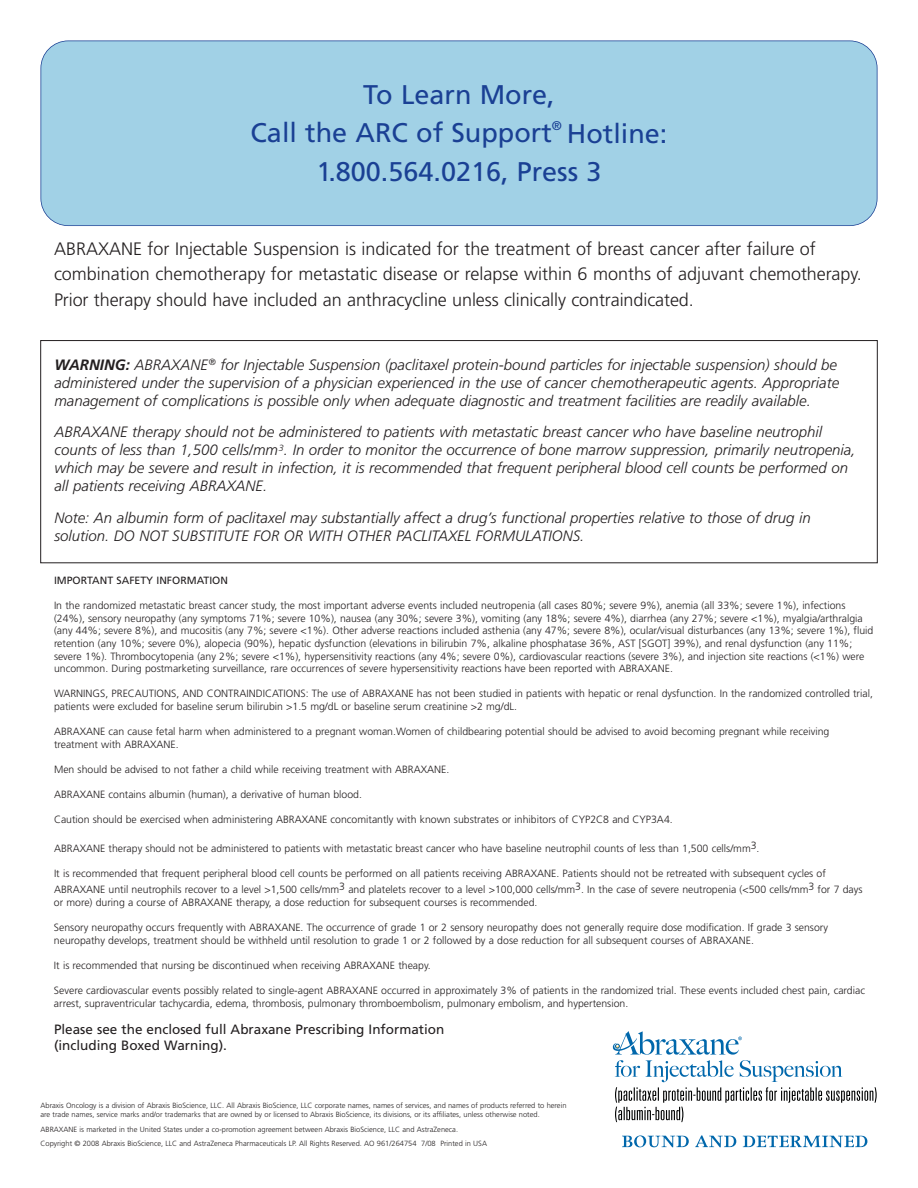
<style>
.page{position:relative;width:918px;height:1188px;background:#fff}
.page>*{position:absolute;margin:0;border:0;box-sizing:border-box;transform-origin:0 0}
.t1{font:27px/39px "Frutiger LT Std";color:#1a4094;text-align:right}
.t2{font:300 18px/25.5px "Frutiger LT Std";color:#231f20}
.t3{font:italic 300 15px/18px "Frutiger LT Std";color:#231f20}
.t4{font:13.5px/16.2px "Frutiger LT Std";color:#231f20}
.t5{font:12.6px "Frutiger LT Std";color:#1a4094}
.t6{font:300 10.5px/12.6px "Frutiger LT Std";color:#231f20}
.t7{font:10.5px "Frutiger LT Std";color:#231f20}
.t8{font:300 7.5px/9px "Frutiger LT Std";color:#231f20}
.s1{font-weight:700}
</style>
<div class="page">
<div style="left:40px;top:340px;width:838px;height:223px;border:1px solid #231f20"></div>
<div style="left:41px;top:41px;width:836px;height:185px;background:#a1d1e6;border-radius:27px"></div>
<div style="left:40px;top:40px;width:838px;height:186px;border:2px solid #1a4094;border-radius:28px"></div>
<svg style="left:613px;top:1031px;width:264px;height:91px"></svg>
<svg style="left:622px;top:1135px;width:67px;height:12px"></svg>
<svg style="left:695px;top:1135px;width:41px;height:12px"></svg>
<svg style="left:743px;top:1136px;width:124px;height:11px"></svg>
<h1 class="t1" style="left:250px;top:76px;width:306px">To Learn More,<br>Call the ARC of Support</h1>
<p class="t5" style="left:552px;top:120px;width:12px">®</p>
<h1 class="t1" style="left:316px;top:115px;width:353px;text-align:left;text-indent:251px">Hotline:<br>1.800.564.0216, Press 3</h1>
<p class="t2" style="left:54px;top:237px;width:809px">ABRAXANE for Injectable Suspension is indicated for the treatment of breast cancer after failure of combination chemotherapy for metastatic disease or relapse within 6 months of adjuvant chemotherapy.<br>Prior therapy should have included an anthracycline unless clinically contraindicated.</p>
<p class="t3" style="left:54px;top:357px;width:786px"><span class="s1">WARNING:</span> ABRAXANE<sup>®</sup> for Injectable Suspension (paclitaxel protein-bound particles for injectable suspension) should be administered under the supervision of a physician experienced in the use of cancer chemotherapeutic agents. Appropriate management of complications is possible only when adequate diagnostic and treatment facilities are readily available.</p>
<p class="t3" style="left:54px;top:424px;width:803px">ABRAXANE therapy should not be administered to patients with metastatic breast cancer who have baseline neutrophil counts of less than 1,500 cells/mm<sup>3</sup>. In order to monitor the occurrence of bone marrow suppression, primarily neutropenia, which may be severe and result in infection, it is recommended that frequent peripheral blood cell counts be performed on all patients receiving ABRAXANE.</p>
<h3 class="t3" style="left:54px;top:510px;width:758px">Note: An albumin form of paclitaxel may substantially affect a drug’s functional properties relative to those of drug in solution. DO NOT SUBSTITUTE FOR OR WITH OTHER PACLITAXEL FORMULATIONS.</h3>
<p class="t7" style="left:54px;top:575px;width:176px">IMPORTANT SAFETY INFORMATION</p>
<p class="t6" style="left:54px;top:600px;width:821px">In the randomized metastatic breast cancer study, the most important adverse events included neutropenia (all cases 80%; severe 9%), anemia (all 33%; severe 1%), infections (24%), sensory neuropathy (any symptoms 71%; severe 10%), nausea (any 30%; severe 3%), vomiting (any 18%; severe 4%), diarrhea (any 27%; severe &lt;1%), myalgia/arthralgia (any 44%; severe 8%), and mucositis (any 7%; severe &lt;1%). Other adverse reactions included asthenia (any 47%; severe 8%), ocular/visual disturbances (any 13%; severe 1%), fluid retention (any 10%; severe 0%), alopecia (90%), hepatic dysfunction (elevations in bilirubin 7%, alkaline phosphatase 36%, AST [SGOT] 39%), and renal dysfunction (any 11%; severe 1%). Thrombocytopenia (any 2%; severe &lt;1%), hypersensitivity reactions (any 4%; severe 0%), cardiovascular reactions (severe 3%), and injection site reactions (&lt;1%) were uncommon. During postmarketing surveillance, rare occurrences of severe hypersensitivity reactions have been reported with ABRAXANE.</p>
<p class="t6" style="left:54px;top:688px;width:820px">WARNINGS, PRECAUTIONS, AND CONTRAINDICATIONS: The use of ABRAXANE has not been studied in patients with hepatic or renal dysfunction. In the randomized controlled trial, patients were excluded for baseline serum bilirubin &gt;1.5 mg/dL or baseline serum creatinine &gt;2 mg/dL.</p>
<p class="t6" style="left:54px;top:726px;width:777px">ABRAXANE can cause fetal harm when administered to a pregnant woman.Women of childbearing potential should be advised to avoid becoming pregnant while receiving treatment with ABRAXANE.</p>
<p class="t6" style="left:54px;top:764px;width:397px">Men should be advised to not father a child while receiving treatment with ABRAXANE.</p>
<p class="t6" style="left:54px;top:789px;width:310px">ABRAXANE contains albumin (human), a derivative of human blood.</p>
<p class="t6" style="left:54px;top:814px;width:620px">Caution should be exercised when administering ABRAXANE concomitantly with known substrates or inhibitors of CYP2C8 and CYP3A4.</p>
<p class="t6" style="left:54px;top:843px;width:707px">ABRAXANE therapy should not be administered to patients with metastatic breast cancer who have baseline neutrophil counts of less than 1,500 cells/mm3.</p>
<p class="t6" style="left:54px;top:866px;width:810px;line-height:16px">It is recommended that frequent peripheral blood cell counts be performed on all patients receiving ABRAXANE. Patients should not be retreated with subsequent cycles of<br>ABRAXANE until neutrophils recover to a level &gt;1,500 cells/mm3 and platelets recover to a level &gt;100,000 cells/mm3. In the case of severe neutropenia (&lt;500 cells/mm3 for 7 days</p>
<p class="t6" style="left:54px;top:897px;width:485px">or more) during a course of ABRAXANE therapy, a dose reduction for subsequent courses is recommended.</p>
<p class="t6" style="left:54px;top:922px;width:776px">Sensory neuropathy occurs frequently with ABRAXANE. The occurrence of grade 1 or 2 sensory neuropathy does not generally require dose modification. If grade 3 sensory neuropathy develops, treatment should be withheld until resolution to grade 1 or 2 followed by a dose reduction for all subsequent courses of ABRAXANE.</p>
<p class="t6" style="left:54px;top:960px;width:378px">It is recommended that nursing be discontinued when receiving ABRAXANE theapy.</p>
<p class="t6" style="left:54px;top:985px;width:813px">Severe cardiovascular events possibly related to single-agent ABRAXANE occurred in approximately 3% of patients in the randomized trial. These events included chest pain, cardiac arrest, supraventricular tachycardia, edema, thrombosis, pulmonary thromboembolism, pulmonary embolism, and hypertension.</p>
<p class="t4" style="left:54px;top:1022px;width:392px">Please see the enclosed full Abraxane Prescribing Information (including Boxed Warning).</p>
<p class="t8" style="left:40px;top:1102px;width:528px">Abraxis Oncology is a division of Abraxis BioScience, LLC. All Abraxis BioScience, LLC corporate names, names of services, and names of products referred to herein are trade names, service marks and/or trademarks that are owned by or licensed to Abraxis BioScience, its divisions, or its affiliates, unless otherwise noted.</p>
<p class="t8" style="left:40px;top:1122px;width:448px;line-height:14.4px">ABRAXANE is marketed in the United States under a co-promotion agreement between Abraxis BioScience, LLC and AstraZeneca.<br>Copyright © 2008 Abraxis BioScience, LLC and AstraZeneca Pharmaceuticals LP. All Rights Reserved. AO 961/264754 7/08 Printed in USA</p>
</div>
